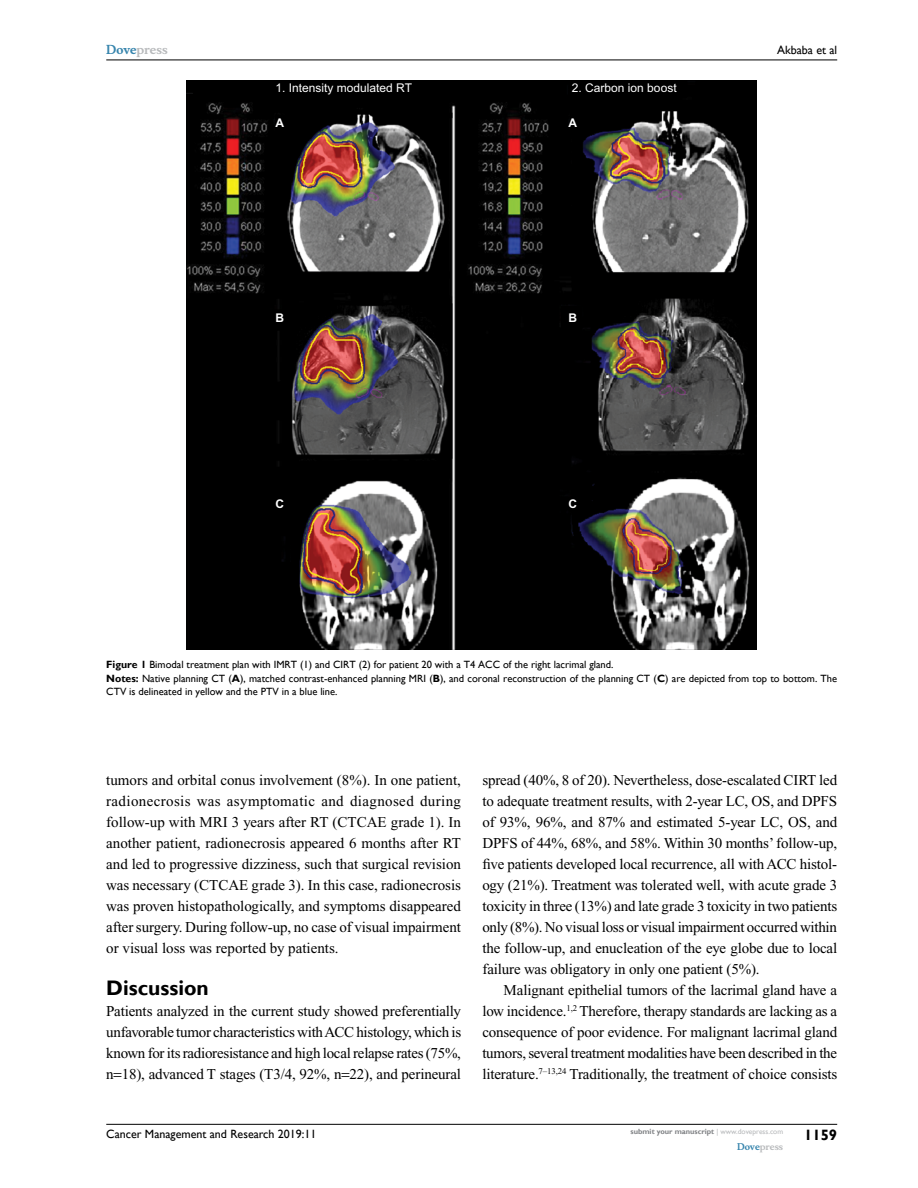
<style>
.page{position:relative;width:918px;height:1188px;background:#fff}
.page>*{position:absolute;margin:0;border:0;box-sizing:border-box;transform-origin:0 0}
.t1{font:700 21px "Gill Sans";color:#000}
.t2{font:15px/21px "Times New Roman";letter-spacing:-.01em;color:#000;text-align:justify}
.t3{font:700 15px "Gill Sans";color:#000}
.t4{font:12px "Gill Sans";color:#000}
.t5{font:12px "Arial";color:#fff}
.t6{font:700 12px "Musee";color:#b8babc}
.t7{font:700 12px "Arial";color:#fff}
.t8{font:10.5px/13.5px "Gill Sans";color:#000}
.t9{font:700 9px "Musee";color:#b8babc}
.t10{font:700 7.5px "Gill Sans";color:#808285}
.s1{color:#3785ad}
.s2{font-weight:700}
.s3{font-weight:400;color:#b8babc}
</style>
<div class="page">
<hr style="left:106px;top:1124px;width:731px;height:1px;background:#000">
<hr style="left:106px;top:60px;width:731px;height:1px;background:#000">
<img style="left:187px;top:81px;width:570px;height:569px">
<p class="t6" style="left:106px;top:43px;width:63px"><span class="s1">Dove</span>press</p>
<p class="t5" style="left:276px;top:79px;width:138px">1. Intensity modulated RT</p>
<p class="t5" style="left:572px;top:79px;width:106px">2. Carbon ion boost</p>
<p class="t7" style="left:569px;top:114px;width:10px">A</p>
<p class="t7" style="left:276px;top:114px;width:10px">A</p>
<p class="t7" style="left:276px;top:309px;width:10px">B</p>
<p class="t7" style="left:569px;top:309px;width:10px">B</p>
<p class="t7" style="left:276px;top:495px;width:10px">C</p>
<p class="t7" style="left:569px;top:495px;width:10px">C</p>
<p class="t4" style="left:777px;top:43px;width:62px">Akbaba et al</p>
<p class="t8" style="left:106px;top:658px;width:732px"><span class="s2">Figure 1</span> Bimodal treatment plan with IMRT (1) and CIRT (2) for patient 20 with a T4 ACC of the right lacrimal gland.<br><span class="s2">Notes:</span> Native planning CT (<span class="s2">A</span>), matched contrast-enhanced planning MRI (<span class="s2">B</span>), and coronal reconstruction of the planning CT (<span class="s2">C</span>) are depicted from top to bottom. The<br>CTV is delineated in yellow and the PTV in a blue line.</p>
<p class="t2" style="left:106px;top:769px;width:356px">tumors and orbital conus involvement (8%). In one patient, radionecrosis was asymptomatic and diagnosed during follow-up with MRI 3 years after RT (CTCAE grade 1). In another patient, radionecrosis appeared 6 months after RT and led to progressive dizziness, such that surgical revision was necessary (CTCAE grade 3). In this case, radionecrosis was proven histopathologically, and symptoms disappeared after surgery. During follow-up, no case of visual impairment or visual loss was reported by patients.</p>
<h1 class="t1" style="left:106px;top:975px;width:104px">Discussion</h1>
<p class="t2" style="left:106px;top:1000px;width:356px">Patients analyzed in the current study showed preferentially unfavorable tumor characteristics with ACC histology, which is known for its radioresistance and high local relapse rates (75%, n 18), advanced T stages (T3/4, 92%, n 22), and perineural</p>
<p class="t2" style="left:482px;top:769px;width:356px">spread (40%, 8 of 20). Nevertheless, dose-escalated CIRT led to adequate treatment results, with 2-year LC, OS, and DPFS of 93%, 96%, and 87% and estimated 5-year LC, OS, and DPFS of 44%, 68%, and 58%. Within 30 months’ follow-up, five patients developed local recurrence, all with ACC histol&shy;ogy (21%). Treatment was tolerated well, with acute grade 3 toxicity in three (13%) and late grade 3 toxicity in two patients only (8%). No visual loss or visual impairment occurred within the follow-up, and enucleation of the eye globe due to local failure was obligatory in only one patient (5%).</p>
<p class="t2" style="left:482px;top:979px;width:356px;text-indent:21px">Malignant epithelial tumors of the lacrimal gland have a low incidence.<sup>1,2</sup> Therefore, therapy standards are lacking as a consequence of poor evidence. For malignant lacrimal gland tumors, several treatment modalities have been described in the literature.<sup>7–13,24</sup> Traditionally, the treatment of choice consists</p>
<p class="t4" style="left:106px;top:1127px;width:212px">Cancer Management and Research 2019:11</p>
<p class="t10" style="left:631px;top:1127px;width:154px">submit your manuscript <span class="s3">| www.dovepress.com</span></p>
<p class="t9" style="left:737px;top:1141px;width:48px"><span class="s1">Dove</span>press</p>
<p class="t3" style="left:804px;top:1126px;width:35px">1159</p>
</div>
